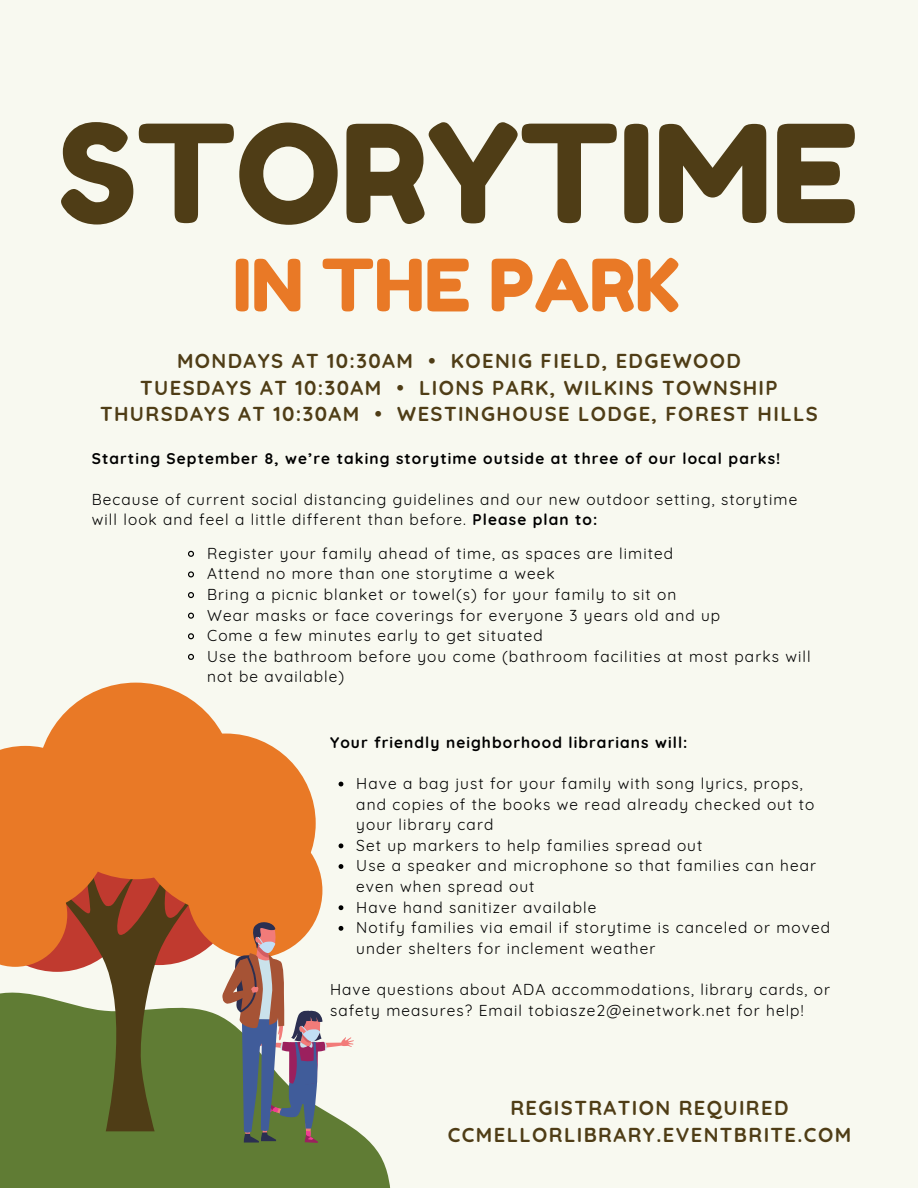
<style>
.page{position:relative;width:918px;height:1188px;background:#f8f9f0}
.page>*{position:absolute;margin:0;border:0;box-sizing:border-box;transform-origin:0 0}
.t1{font:135.6px "Fredoka One";color:#4f3d16}
.t2{font:72px "Fredoka One";color:#e97926}
.t3{font:700 20.1px/26.8px "Quicksand";letter-spacing:.07em;color:#4f3d16;text-align:center}
.t4{font:15.45px/20.5px "Quicksand";letter-spacing:.07em;color:#000}
.t5{font:700 15.45px "Quicksand";letter-spacing:.07em;color:#000}
.s1{font-weight:700}
</style>
<div class="page">
<div style="left:0;top:1129px;width:391px;height:59px;background:#607c34"></div>
<div style="left:37px;top:683px;width:197px;height:196px;background:#e97926;border-radius:50%"></div>
<div style="left:136px;top:734px;width:180px;height:179px;background:#e97926;border-radius:50%"></div>
<svg style="left:188px;top:550px;width:6px;height:7px"></svg>
<svg style="left:188px;top:571px;width:6px;height:7px"></svg>
<svg style="left:188px;top:592px;width:6px;height:7px"></svg>
<svg style="left:188px;top:612px;width:6px;height:7px"></svg>
<svg style="left:188px;top:633px;width:6px;height:7px"></svg>
<svg style="left:188px;top:653px;width:6px;height:7px"></svg>
<svg style="left:0;top:746px;width:354px;height:397px"></svg>
<h1 class="t1" style="left:58px;top:91px;width:802px">STORYTIME</h1>
<h2 class="t2" style="left:233px;top:241px;width:450px">IN THE PARK</h2>
<h3 class="t3" style="left:100px;top:347px;width:719px">MONDAYS AT 10:30AM • KOENIG FIELD, EDGEWOOD<br>TUESDAYS AT 10:30AM • LIONS PARK, WILKINS TOWNSHIP<br>THURSDAYS AT 10:30AM • WESTINGHOUSE LODGE, FOREST HILLS</h3>
<p class="t5" style="left:92px;top:448px;width:690px">Starting September 8, we’re taking storytime outside at three of our local parks!</p>
<p class="t4" style="left:92px;top:489px;width:707px">Because of current social distancing guidelines and our new outdoor setting, storytime will look and feel a little different than before. <span class="s1">Please plan to:</span></p>
<p class="t4" style="left:207px;top:543px;width:605px">Register your family ahead of time, as spaces are limited<br>Attend no more than one storytime a week<br>Bring a picnic blanket or towel(s) for your family to sit on<br>Wear masks or face coverings for everyone 3 years old and up<br>Come a few minutes early to get situated<br>Use the bathroom before you come (bathroom facilities at most parks will not be available)</p>
<p class="t5" style="left:330px;top:732px;width:359px">Your friendly neighborhood librarians will:</p>
<p class="t4" style="left:356px;top:773px;width:475px">Have a bag just for your family with song lyrics, props, and copies of the books we read already checked out to your library card<br>Set up markers to help families spread out<br>Use a speaker and microphone so that families can hear even when spread out<br>Have hand sanitizer available<br>Notify families via email if storytime is canceled or moved under shelters for inclement weather</p>
<p class="t4" style="left:330px;top:979px;width:502px">Have questions about ADA accommodations, library cards, or safety measures? Email tobiasze2@einetwork.net for help!</p>
<h3 class="t3" style="left:448px;top:1094px;width:405px">REGISTRATION REQUIRED<br>CCMELLORLIBRARY.EVENTBRITE.COM</h3>
</div>
